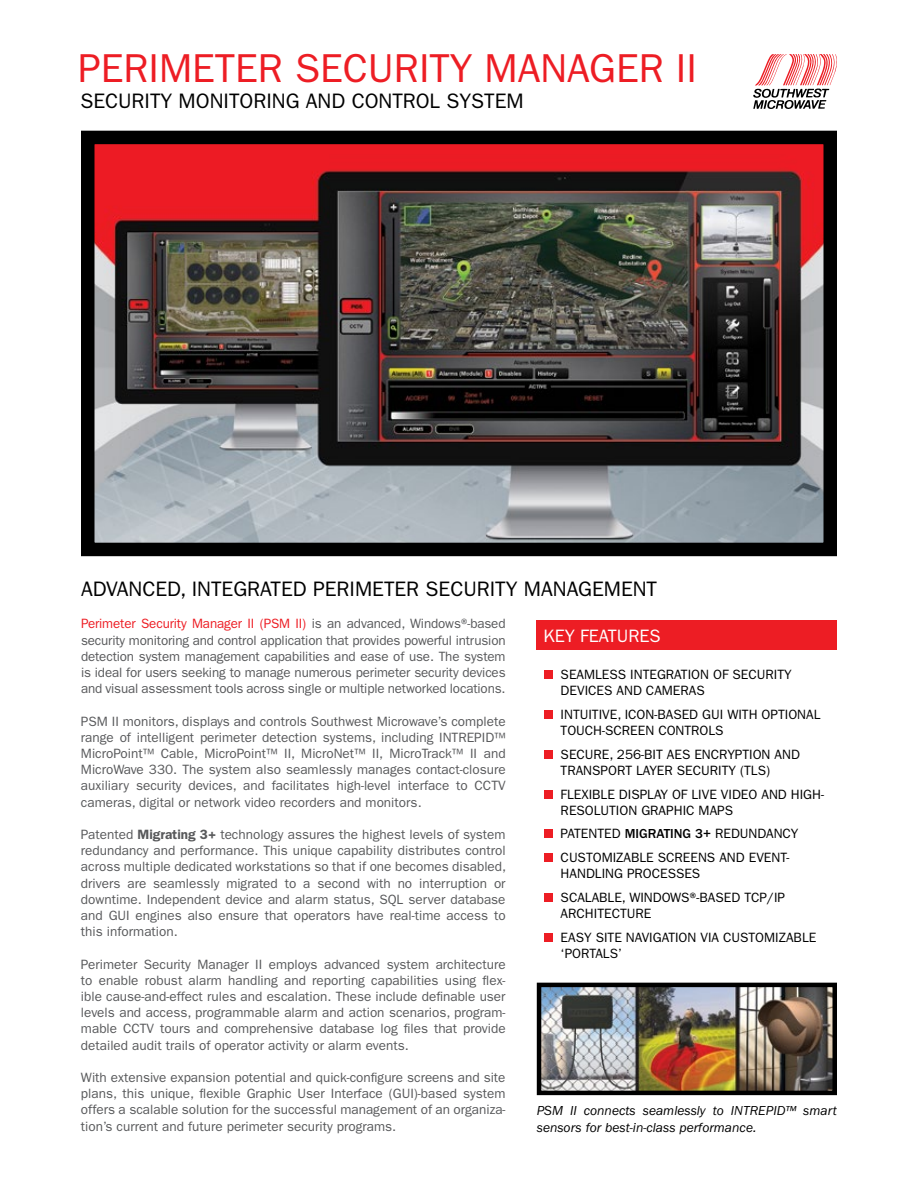
<style>
.page{position:relative;width:918px;height:1188px;background:#fff}
.page>*{position:absolute;margin:0;border:0;box-sizing:border-box;transform-origin:0 0}
.t1{font:40.5px "ITC Franklin Gothic Std";color:#ed1d24}
.t2{font:21px "ITC Franklin Gothic Std";color:#000}
.t3{font:18px "ITC Franklin Gothic Std";color:#fff}
.t4{font:13.5px/16.2px "ITC Franklin Gothic Std";color:#58595b;text-align:justify}
.t5{font:13.5px/16.2px "ITC Franklin Gothic Std";color:#000}
.t6{font:italic 13.5px/16.2px "ITC Franklin Gothic Std";color:#000}
.s1{color:#ed1d24}
.s2{font-weight:600}
.s3{font-weight:500}
</style>
<div class="page">
<img style="left:96px;top:146px;width:726px;height:395px">
<div style="left:81px;top:131px;width:756px;height:425px;border:14px solid #000"></div>
<svg style="left:753px;top:54px;width:84px;height:55px"></svg>
<div style="left:544px;top:670px;width:9px;height:9px;background:#ed1d24"></div>
<div style="left:544px;top:710px;width:9px;height:9px;background:#ed1d24"></div>
<div style="left:544px;top:750px;width:9px;height:9px;background:#ed1d24"></div>
<div style="left:544px;top:790px;width:9px;height:9px;background:#ed1d24"></div>
<div style="left:544px;top:829px;width:9px;height:9px;background:#ed1d24"></div>
<div style="left:544px;top:853px;width:9px;height:9px;background:#ed1d24"></div>
<div style="left:544px;top:893px;width:9px;height:9px;background:#ed1d24"></div>
<div style="left:544px;top:933px;width:9px;height:9px;background:#ed1d24"></div>
<div style="left:537px;top:621px;width:300px;height:29px;background:#ed1d24"></div>
<img style="left:542px;top:988px;width:290px;height:102px">
<div style="left:537px;top:983px;width:300px;height:112px;border:4px solid #000"></div>
<h1 class="t1" style="left:78px;top:45px;width:621px">PERIMETER SECURITY MANAGER II</h1>
<h2 class="t2" style="left:80px;top:89px;width:445px">SECURITY MONITORING AND CONTROL SYSTEM</h2>
<h2 class="t2" style="left:81px;top:577px;width:578px">ADVANCED, INTEGRATED PERIMETER SECURITY MANAGEMENT</h2>
<p class="t4" style="left:81px;top:616px;width:426px"><span class="s1">Perimeter Security Manager II (PSM II)</span> is an advanced, Windows®-based security monitoring and control application that provides powerful intrusion detection system management capabilities and ease of use. The system is ideal for users seeking to manage numerous perimeter security devices and visual assessment tools across single or multiple networked locations.</p>
<p class="t4" style="left:81px;top:713px;width:426px">PSM II monitors, displays and controls Southwest Microwave’s complete range of intelligent perimeter detection systems, including INTREPID™ MicroPoint™ Cable, MicroPoint™ II, MicroNet™ II, MicroTrack™ II and MicroWave 330. The system also seamlessly manages contact-closure auxiliary security devices, and facilitates high-level interface to CCTV cameras, digital or network video recorders and monitors.</p>
<p class="t4" style="left:81px;top:826px;width:427px">Patented <span class="s2">Migrating 3+</span> technology assures the highest levels of system redundancy and performance. This unique capability distributes control across multiple dedicated workstations so that if one becomes disabled, drivers are seamlessly migrated to a second with no interruption or downtime. Independent device and alarm status, SQL server database and GUI engines also ensure that operators have real-time access to this information.</p>
<p class="t4" style="left:81px;top:956px;width:426px">Perimeter Security Manager II employs advanced system architecture to enable robust alarm handling and reporting capabilities using flex&shy;ible cause-and-effect rules and escalation. These include definable user levels and access, programmable alarm and action scenarios, program&shy;mable CCTV tours and comprehensive database log files that provide detailed audit trails of operator activity or alarm events.</p>
<p class="t4" style="left:81px;top:1069px;width:426px">With extensive expansion potential and quick-configure screens and site plans, this unique, flexible Graphic User Interface (GUI)-based system offers a scalable solution for the successful management of an organiza&shy;tion’s current and future perimeter security programs.</p>
<h3 class="t3" style="left:544px;top:625px;width:119px">KEY FEATURES</h3>
<p class="t5" style="left:561px;top:666px;width:233px">SEAMLESS INTEGRATION OF SECURITY<br>DEVICES AND CAMERAS</p>
<p class="t5" style="left:561px;top:706px;width:261px">INTUITIVE, ICON-BASED GUI WITH OPTIONAL<br>TOUCH-SCREEN CONTROLS</p>
<p class="t5" style="left:561px;top:746px;width:241px">SECURE, 256-BIT AES ENCRYPTION AND<br>TRANSPORT LAYER SECURITY (TLS)</p>
<p class="t5" style="left:561px;top:786px;width:265px">FLEXIBLE DISPLAY OF LIVE VIDEO AND HIGH-<br>RESOLUTION GRAPHIC MAPS</p>
<p class="t5" style="left:561px;top:822px;width:239px;line-height:23.7px">PATENTED <span class="s3">MIGRATING 3+</span> REDUNDANCY<br>CUSTOMIZABLE SCREENS AND EVENT-</p>
<p class="t5" style="left:561px;top:862px;width:226px;line-height:23.7px">HANDLING PROCESSES<br>SCALABLE, WINDOWS®-BASED TCP/IP</p>
<p class="t5" style="left:561px;top:902px;width:257px;line-height:23.7px">ARCHITECTURE<br>EASY SITE NAVIGATION VIA CUSTOMIZABLE</p>
<p class="t5" style="left:561px;top:946px;width:63px">‘PORTALS’</p>
<p class="t6" style="left:537px;top:1103px;width:302px">PSM II connects seamlessly to INTREPID™ smart sensors for best-in-class performance.</p>
</div>
